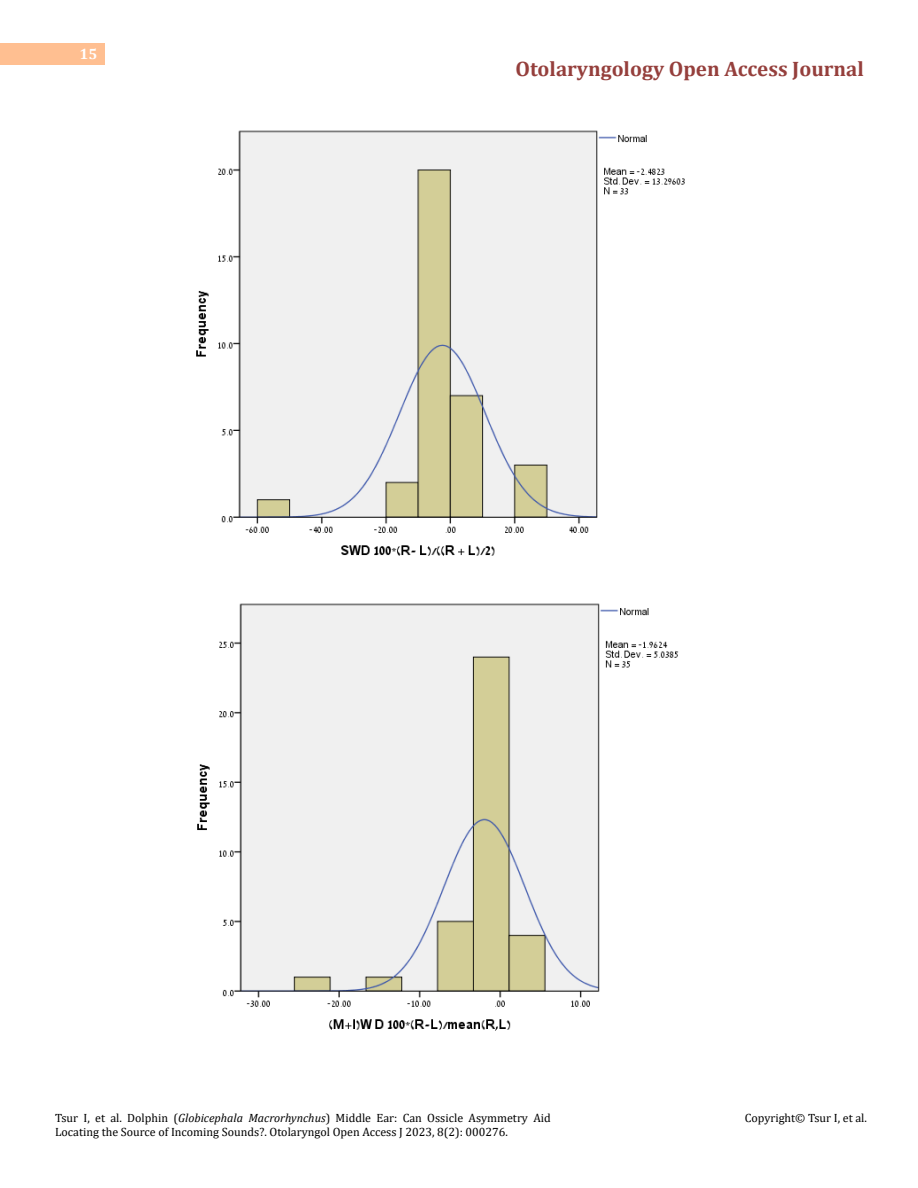
<style>
.page{position:relative;width:918px;height:1188px;background:#fff}
.page>*{position:absolute;margin:0;border:0;box-sizing:border-box;transform-origin:0 0}
.t1{font:700 21px "Cambria";color:#953f3c}
.t2{font:700 15px "Cambria";color:#fff}
.t3{font:12px/14.2px "Cambria";color:#000}
.s1{font-style:italic}
</style>
<div class="page">
<div style="left:0;top:43px;width:105px;height:21px;background:#ffbf91"></div>
<img style="left:196px;top:130px;width:489px;height:426px">
<img style="left:197px;top:603px;width:482px;height:428px">
<p class="t2" style="left:80px;top:44px;width:19px">15</p>
<h1 class="t1" style="left:516px;top:54px;width:350px">Otolaryngology Open Access Journal</h1>
<p class="t3" style="left:55px;top:1111px;width:497px">Tsur I, et al. Dolphin (<span class="s1">Globicephala Macrorhynchus</span>) Middle Ear: Can Ossicle Asymmetry Aid<br>Locating the Source of Incoming Sounds?. Otolaryngol Open Access J 2023, 8(2): 000276.</p>
<p class="t3" style="left:745px;top:1111px;width:124px">Copyright© Tsur I, et al.</p>
</div>
